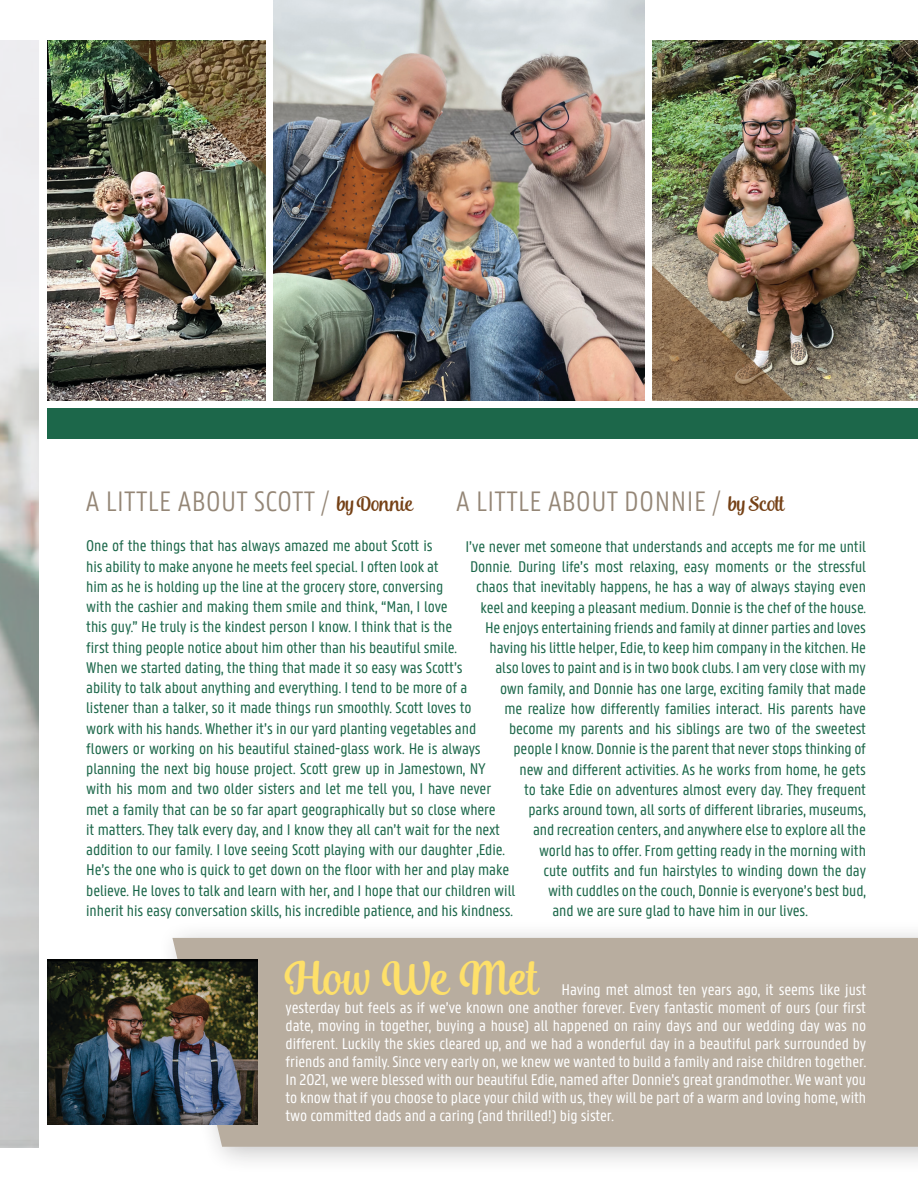
<style>
.page{position:relative;width:918px;height:1188px;background:#fff}
.page>*{position:absolute;margin:0;border:0;box-sizing:border-box;transform-origin:0 0}
.sans{font:48px "Andalusia";color:#fee069}
.sans-2{font:300 30px "Panno Text";letter-spacing:.02em;color:#948676}
.sans-3{font:16.5px/20.2px "Panno Text";letter-spacing:-.005em;color:#1c674a}
.sans-4{font:16.5px/18px "Panno Text";letter-spacing:-.005em;color:#fff;text-align:justify}
.s1{font-size:31.5px}
.s2{font-family:"Andalusia";font-weight:400;font-size:21px;color:#754116}
</style>
<div class="page">
<div style="left:156px;top:920px;width:762px;height:254px;background:#231f20;opacity:.25"></div>
<div style="left:172px;top:938px;width:746px;height:209px;background:#b8ad9f"></div>
<img style="left:273px;top:0;width:371px;height:401px">
<img style="left:47px;top:40px;width:219px;height:361px">
<img style="left:652px;top:40px;width:266px;height:361px">
<img style="left:652px;top:266px;width:142px;height:135px">
<img style="left:124px;top:40px;width:142px;height:136px">
<div style="left:47px;top:408px;width:871px;height:30px;background:#1c674a"></div>
<img style="left:47px;top:960px;width:210px;height:165px">
<p class="sans-2" style="left:86px;top:486px;width:328px">A LITTLE ABOUT SCOTT <span class="s1">/</span> <span class="s2">by Donnie</span></p>
<p class="sans-3" style="left:86px;top:536px;width:430px">One of the things that has always amazed me about Scott is<br>his ability to make anyone he meets feel special. I often look at<br>him as he is holding up the line at the grocery store, conversing<br>with the cashier and making them smile and think, “Man, I love<br>this guy.” He truly is the kindest person I know. I think that is the<br>first thing people notice about him other than his beautiful smile.<br>When we started dating, the thing that made it so easy was Scott’s<br>ability to talk about anything and everything. I tend to be more of a<br>listener than a talker, so it made things run smoothly. Scott loves to<br>work with his hands. Whether it’s in our yard planting vegetables and flowers or working on his beautiful stained-glass work. He is always planning the next big house project. Scott grew up in Jamestown, NY<br>with his mom and two older sisters and let me tell you, I have never met a family that can be so far apart geographically but so close where<br>it matters. They talk every day, and I know they all can’t wait for the next addition to our family. I love seeing Scott playing with our daughter ,Edie.<br>He’s the one who is quick to get down on the floor with her and play make believe. He loves to talk and learn with her, and I hope that our children will inherit his easy conversation skills, his incredible patience, and his kindness.</p>
<p class="sans-2" style="left:457px;top:486px;width:331px">A LITTLE ABOUT DONNIE <span class="s1">/</span> <span class="s2">by Scott</span></p>
<p class="sans-3" style="left:466px;top:537px;width:402px">I’ve never met someone that understands and accepts me for me until</p>
<p class="sans-3" style="left:470px;top:557px;width:397px">Donnie. During life’s most relaxing, easy moments or the stressful</p>
<p class="sans-3" style="left:476px;top:577px;width:392px">chaos that inevitably happens, he has a way of always staying even</p>
<p class="sans-3" style="left:481px;top:598px;width:387px">keel and keeping a pleasant medium. Donnie is the chef of the house.</p>
<p class="sans-3" style="left:485px;top:618px;width:383px">He enjoys entertaining friends and family at dinner parties and loves</p>
<p class="sans-3" style="left:490px;top:638px;width:378px">having his little helper, Edie, to keep him company in the kitchen. He</p>
<p class="sans-3" style="left:496px;top:658px;width:372px">also loves to paint and is in two book clubs. I am very close with my</p>
<p class="sans-3" style="left:500px;top:679px;width:368px">own family, and Donnie has one large, exciting family that made</p>
<p class="sans-3" style="left:505px;top:699px;width:363px">me realize how differently families interact. His parents have</p>
<p class="sans-3" style="left:509px;top:719px;width:359px">become my parents and his siblings are two of the sweetest</p>
<p class="sans-3" style="left:514px;top:739px;width:354px">people I know. Donnie is the parent that never stops thinking of</p>
<p class="sans-3" style="left:520px;top:760px;width:348px">new and different activities. As he works from home, he gets</p>
<p class="sans-3" style="left:524px;top:780px;width:344px">to take Edie on adventures almost every day. They frequent</p>
<p class="sans-3" style="left:529px;top:800px;width:339px">parks around town, all sorts of different libraries, museums,</p>
<p class="sans-3" style="left:533px;top:820px;width:334px">and recreation centers, and anywhere else to explore all the</p>
<p class="sans-3" style="left:539px;top:841px;width:329px">world has to offer. From getting ready in the morning with</p>
<p class="sans-3" style="left:544px;top:861px;width:324px">cute outfits and fun hairstyles to winding down the day</p>
<p class="sans-3" style="left:548px;top:881px;width:319px">with cuddles on the couch, Donnie is everyone’s best bud,</p>
<p class="sans-3" style="left:553px;top:901px;width:257px">and we are sure glad to have him in our lives.</p>
<p class="sans" style="left:286px;top:950px;width:254px">How We Met</p>
<p class="sans-4" style="left:286px;top:981px;width:582px;text-indent:276px">Having met almost ten years ago, it seems like just yesterday but feels as if we’ve known one another forever. Every fantastic moment of ours (our first date, moving in together, buying a house) all happened on rainy days and our wedding day was no different. Luckily the skies cleared up, and we had a wonderful day in a beautiful park surrounded by friends and family. Since very early on, we knew we wanted to build a family and raise children together.<br>In 2021, we were blessed with our beautiful Edie, named after Donnie’s great grandmother. We want you to know that if you choose to place your child with us, they will be part of a warm and loving home, with two committed dads and a caring (and thrilled!) big sister.</p>
</div>
